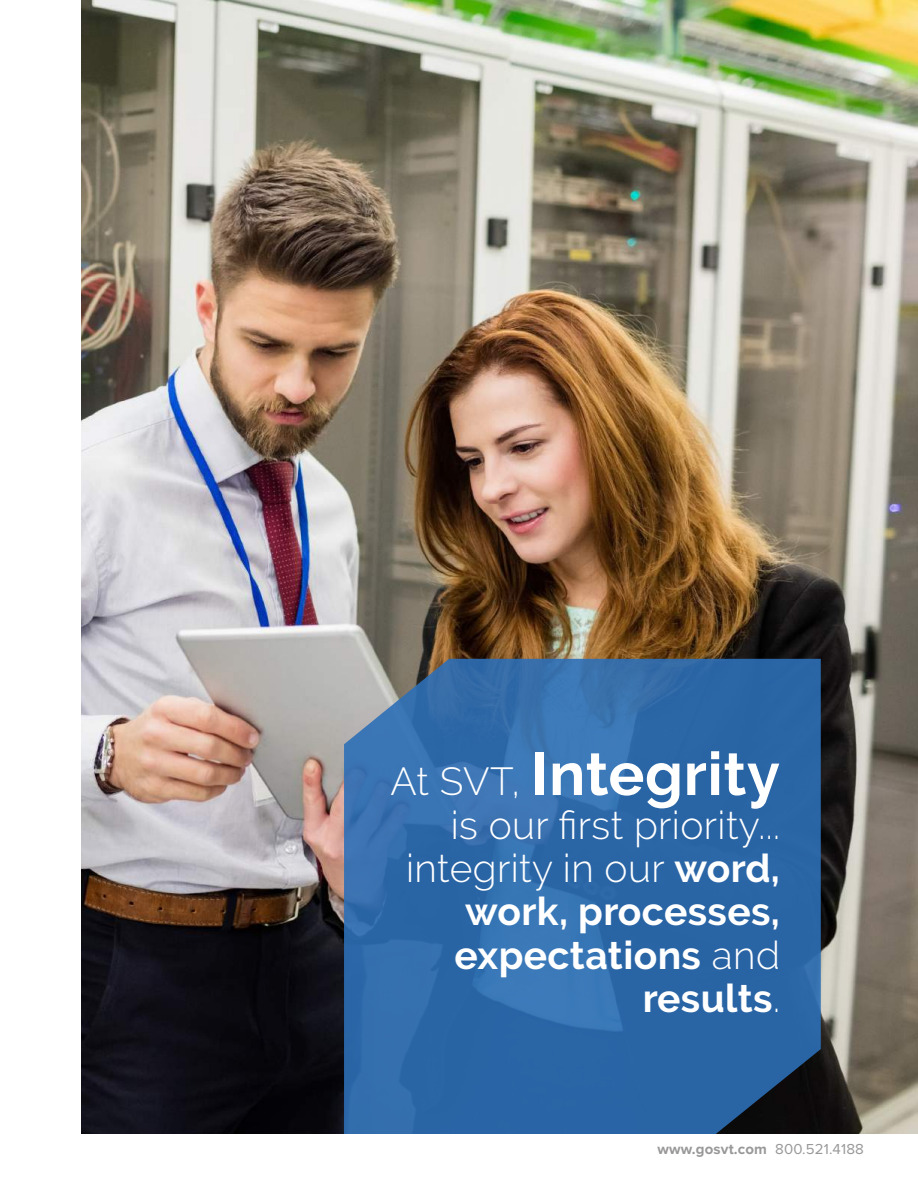
<style>
.page{position:relative;width:918px;height:1188px;background:#fff}
.page>*{position:absolute;margin:0;border:0;box-sizing:border-box;transform-origin:0 0}
.t1{font:700 60px "Raleway";letter-spacing:.01em;color:#fff}
.t2{font:300 39px/43.5px "Raleway";letter-spacing:.01em;color:#fff;text-align:right}
.t3{font:700 15px "Proxima Nova";letter-spacing:.01em;color:#9a9899}
.s1{font-weight:300;font-size:39px}
.s2{font-weight:700}
.s3{font-weight:400}
</style>
<div class="page">
<img style="left:81px;top:0;width:837px;height:1134px">
<svg style="left:344px;top:659px;width:477px;height:475px;fill:#2a65a6"></svg>
<h1 class="t1" style="left:390px;top:740px;width:391px"><span class="s1">At SVT,</span> Integrity</h1>
<p class="t2" style="left:406px;top:803px;width:375px">is our first priority... integrity in our <span class="s2">word, work, processes, expectations</span> and <span class="s2">results</span>.</p>
<p class="t3" style="left:657px;top:1140px;width:208px">www.gosvt.com <span class="s3">800.521.4188</span></p>
</div>
